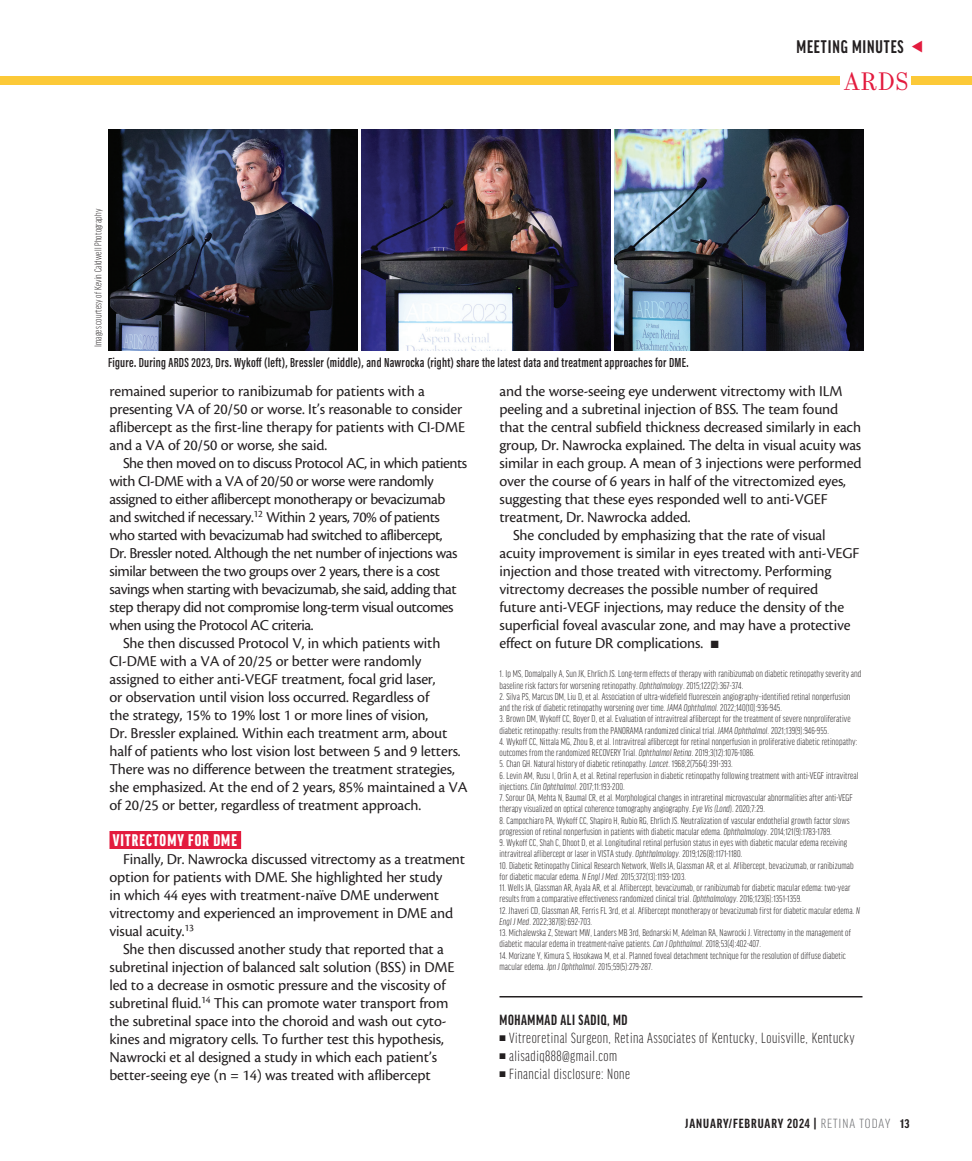
<style>
.page{position:relative;width:972px;height:1161px;background:#fff}
.page>*{position:absolute;margin:0;border:0;box-sizing:border-box;transform-origin:0 0}
.t1{font:300 25.5px "Kazimir";color:#e31b3e}
.t2{font:700 extra-condensed 19.5px "Good Headline Pro";letter-spacing:.045em;color:#231f20}
.subhead{font:900 extra-condensed 18px "Good Headline Pro";letter-spacing:.06em;color:#fff}
.body{font:15.75px/18px "Cronos Pro";letter-spacing:-.01em;color:#231f20}
.body-2{font:15.75px/18px "Cronos Pro";letter-spacing:-.03em;color:#231f20}
.bio_info{font:300 extra-condensed 15.75px "Good Headline Pro";letter-spacing:.03em;color:#231f20}
.bio_name{font:700 extra-condensed 15.75px "Good Headline Pro";letter-spacing:.04em;color:#231f20}
.t3{font:700 extra-condensed 14.1px "Good Headline Pro";letter-spacing:.06em;color:#231f20;scale:1.11 1}
.t4{font:600 13.5px "Acumin Pro Extra Cond";letter-spacing:.02em;color:#231f20}
.footnote{font:300 extra-condensed 10.5px/11.2px "Good Headline Pro";letter-spacing:.01em;color:#231f20}
.s1{font-style:italic}
.s2{font-weight:300;color:#6c6d70}
.s3{font-size:13.35px}
</style>
<div class="page">
<div style="left:0;top:77px;width:840px;height:8px;background:#fcc938"></div>
<div style="left:911px;top:77px;width:61px;height:8px;background:#fcc938"></div>
<div style="left:110px;top:831px;width:131px;height:18px;background:#e31b3e"></div>
<hr style="left:500px;top:996px;width:362px;height:2px;background:#231f20">
<img style="left:108px;top:129px;width:249px;height:222px">
<img style="left:361px;top:129px;width:250px;height:222px">
<img style="left:615px;top:129px;width:249px;height:222px">
<h2 class="t2" style="left:796px;top:37px;width:109px">MEETING MINUTES</h2>
<p class="footnote" style="left:92px;top:347px;width:140px;rotate:-90deg">Images courtesy of Kevin Caldwell Photography</p>
<p class="t4" style="left:108px;top:354px;width:582px">Figure. During ARDS 2023, Drs. Wykoff (left), Bressler (middle), and Nawrocka (right) share the latest data and treatment approaches for DME.</p>
<h1 class="t1" style="left:845px;top:65px;width:65px">ARDS</h1>
<p class="body" style="left:110px;top:382px;width:357px">remained superior to ranibizumab for patients with a presenting VA of 20/50 or worse. It’s reasonable to consider aflibercept as the first-line therapy for patients with CI-DME and a VA of 20/50 or worse, she said.</p>
<p class="body-2" style="left:110px;top:454px;width:359px;text-indent:14px">She then moved on to discuss Protocol AC, in which patients with CI-DME with a VA of 20/50 or worse were randomly assigned to either aflibercept monotherapy or bevacizumab and switched if necessary.<sup>12</sup> Within 2 years, 70% of patients who started with bevacizumab had switched to aflibercept,<br>Dr. Bressler noted. Although the net number of injections was similar between the two groups over 2 years, there is a cost savings when starting with bevacizumab, she said, adding that step therapy did not compromise long-term visual outcomes when using the Protocol AC criteria.</p>
<p class="body" style="left:110px;top:634px;width:360px;text-indent:14px">She then discussed Protocol V, in which patients with CI-DME with a VA of 20/25 or better were randomly assigned to either anti-VEGF treatment, focal grid laser,<br>or observation until vision loss occurred. Regardless of<br>the strategy, 15% to 19% lost 1 or more lines of vision,<br>Dr. Bressler explained. Within each treatment arm, about half of patients who lost vision lost between 5 and 9 letters.<br>There was no difference between the treatment strategies, she emphasized. At the end of 2 years, 85% maintained a VA of 20/25 or better, regardless of treatment approach.</p>
<p class="subhead" style="left:113px;top:831px;width:126px">VITRECTOMY FOR DME</p>
<p class="body" style="left:110px;top:850px;width:357px;text-indent:14px">Finally, Dr. Nawrocka discussed vitrectomy as a treatment option for patients with DME. She highlighted her study<br>in which 44 eyes with treatment-naïve DME underwent vitrectomy and experienced an improvement in DME and visual acuity.<sup>13</sup></p>
<p class="body" style="left:110px;top:940px;width:347px;text-indent:14px">She then discussed another study that reported that a subretinal injection of balanced salt solution (BSS) in DME led to a decrease in osmotic pressure and the viscosity of subretinal fluid.<sup>14</sup> This can promote water transport from the subretinal space into the choroid and wash out cyto&shy;kines and migratory cells. To further test this hypothesis, Nawrocki et al designed a study in which each patient’s better-seeing eye (n = 14) was treated with aflibercept</p>
<p class="body" style="left:500px;top:382px;width:364px">and the worse-seeing eye underwent vitrectomy with ILM peeling and a subretinal injection of BSS. The team found that the central subfield thickness decreased similarly in each group, Dr. Nawrocka explained. The delta in visual acuity was similar in each group. A mean of 3 injections were performed over the course of 6 years in half of the vitrectomized eyes, suggesting that these eyes responded well to anti-VGEF treatment, Dr. Nawrocka added.</p>
<p class="body" style="left:500px;top:526px;width:361px;text-indent:14px">She concluded by emphasizing that the rate of visual acuity improvement is similar in eyes treated with anti-VEGF injection and those treated with vitrectomy. Performing vitrectomy decreases the possible number of required<br>future anti-VEGF injections, may reduce the density of the superficial foveal avascular zone, and may have a protective effect on future DR complications. ■</p>
<p class="footnote" style="left:500px;top:668px;width:364px">1. Ip MS, Domalpally A, Sun JK, Ehrlich JS. Long-term effects of therapy with ranibizumab on diabetic retinopathy severity and baseline risk factors for worsening retinopathy. <span class="s1">Ophthalmology</span>. 2015;122(2):367-374.</p>
<p class="footnote" style="left:500px;top:691px;width:352px">2. Silva PS, Marcus DM, Liu D, et al. Association of ultra-widefield fluorescein angiography–identified retinal nonperfusion and the risk of diabetic retinopathy worsening over time. <span class="s1">JAMA Ophthalmol</span>. 2022;140(10):936-945.</p>
<p class="footnote" style="left:500px;top:713px;width:353px">3. Brown DM, Wykoff CC, Boyer D, et al. Evaluation of intravitreal aflibercept for the treatment of severe nonproliferative diabetic retinopathy: results from the PANORAMA randomized clinical trial. <span class="s1">JAMA Ophthalmol</span>. 2021;139(9):946-955.</p>
<p class="footnote" style="left:500px;top:736px;width:359px">4. Wykoff CC, Nittala MG, Zhou B, et al. Intravitreal aflibercept for retinal nonperfusion in proliferative diabetic retinopathy: outcomes from the randomized RECOVERY Trial. <span class="s1">Ophthalmol Retina</span>. 2019;3(12):1076-1086.</p>
<p class="footnote" style="left:500px;top:758px;width:235px">5. Chan GH. Natural history of diabetic retinopathy. <span class="s1">Lancet</span>. 1968;2(7564):391-393.</p>
<p class="footnote" style="left:500px;top:770px;width:361px">6. Levin AM, Rusu I, Orlin A, et al. Retinal reperfusion in diabetic retinopathy following treatment with anti-VEGF intravitreal injections. <span class="s1">Clin Ophthalmol</span>. 2017;11:193-200.</p>
<p class="footnote" style="left:500px;top:792px;width:355px">7. Sorour OA, Mehta N, Baumal CR, et al. Morphological changes in intraretinal microvascular abnormalities after anti-VEGF therapy visualized on optical coherence tomography angiography. <span class="s1">Eye Vis (Lond</span>). 2020;7:29.</p>
<p class="footnote" style="left:500px;top:815px;width:352px">8. Campochiaro PA, Wykoff CC, Shapiro H, Rubio RG, Ehrlich JS. Neutralization of vascular endothelial growth factor slows progression of retinal nonperfusion in patients with diabetic macular edema. <span class="s1">Ophthalmology</span>. 2014;121(9):1783-1789.</p>
<p class="footnote" style="left:500px;top:837px;width:349px">9. Wykoff CC, Shah C, Dhoot D, et al. Longitudinal retinal perfusion status in eyes with diabetic macular edema receiving intravitreal aflibercept or laser in VISTA study. <span class="s1">Ophthalmology</span>. 2019;126(8):1171-1180.</p>
<p class="footnote" style="left:500px;top:860px;width:356px">10. Diabetic Retinopathy Clinical Research Network, Wells JA, Glassman AR, et al. Aflibercept, bevacizumab, or ranibizumab for diabetic macular edema. <span class="s1">N Engl J Med</span>. 2015;372(13):1193-1203.</p>
<p class="footnote" style="left:500px;top:882px;width:353px">11. Wells JA, Glassman AR, Ayala AR, et al. Aflibercept, bevacizumab, or ranibizumab for diabetic macular edema: two-year results from a comparative effectiveness randomized clinical trial. <span class="s1">Ophthalmology</span>. 2016;123(6):1351-1359.</p>
<p class="footnote" style="left:500px;top:905px;width:362px">12. Jhaveri CD, Glassman AR, Ferris FL 3rd, et al. Aflibercept monotherapy or bevacizumab first for diabetic macular edema. <span class="s1">N<br>Engl J Med</span>. 2022;387(8):692-703.</p>
<p class="footnote" style="left:500px;top:927px;width:353px">13. Michalewska Z, Stewart MW, Landers MB 3rd, Bednarski M, Adelman RA, Nawrocki J. Vitrectomy in the management of diabetic macular edema in treatment-naïve patients. <span class="s1">Can J Ophthalmol</span>. 2018;53(4):402-407.</p>
<p class="footnote" style="left:500px;top:950px;width:348px">14. Morizane Y, Kimura S, Hosokawa M, et al. Planned foveal detachment technique for the resolution of diffuse diabetic macular edema. <span class="s1">Jpn J Ophthalmol</span>. 2015;59(5):279-287.</p>
<p class="bio_name" style="left:500px;top:1012px;width:129px">MOHAMMAD ALI SADIQ, MD</p>
<p class="bio_info" style="left:500px;top:1030px;width:357px">■ Vitreoretinal Surgeon, Retina Associates of Kentucky, Louisville, Kentucky</p>
<p class="bio_info" style="left:500px;top:1048px;width:119px">■ alisadiq888@gmail.com</p>
<p class="bio_info" style="left:500px;top:1066px;width:132px">■ Financial disclosure: None</p>
<h3 class="t3" style="left:686px;top:1117px;width:203px">JANUARY/FEBRUARY 2024 | <span class="s2">RETINA TODAY</span> <span class="s3">13</span></h3>
</div>
